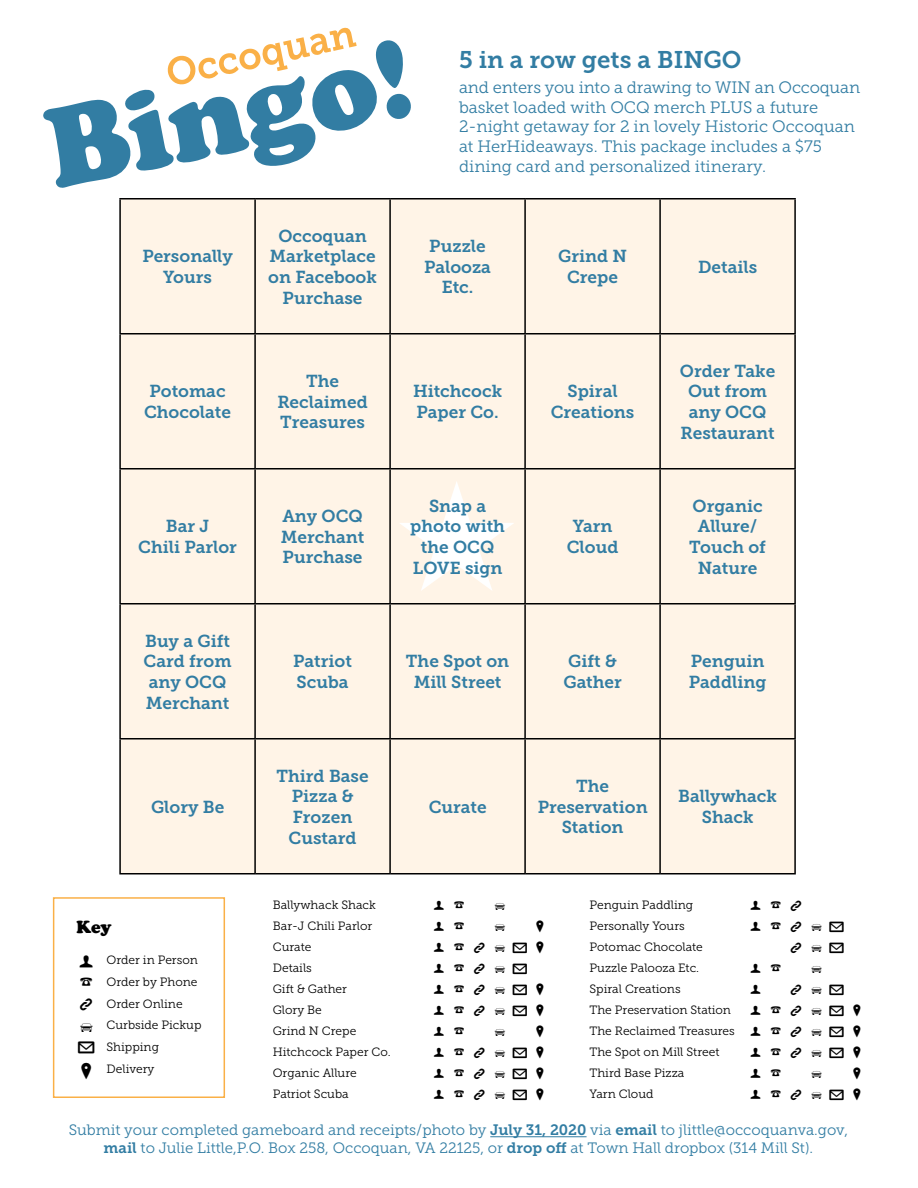
<style>
.page{position:relative;width:918px;height:1188px;background:#fff}
.page>*{position:absolute;margin:0;border:0;box-sizing:border-box;transform-origin:0 0}
.t1{font:24px "Museo Slab 700";color:#327da3}
.t2{font:900 18px "Cooper";color:#000}
.t3{font:17.25px/20.7px "Museo Slab 700";color:#327da3;text-align:center}
.t4{font:16.5px/19.8px "Museo Slab 300";color:#327da3}
.t5{font:15px/18px "Museo Slab 300";color:#327da3;text-align:center}
.t6{font:12px/21px "Museo Slab 300";color:#000}
.s1{font-family:"Museo Slab 700"}
</style>
<div class="page">
<div style="left:121px;top:200px;width:673px;height:673px;background:#fff4e7"></div>
<hr style="left:119px;top:198px;width:136px;height:2px;background:#000">
<hr style="left:119px;top:200px;width:2px;height:133px;background:#000">
<hr style="left:255px;top:198px;width:135px;height:2px;background:#000">
<hr style="left:254px;top:200px;width:2px;height:133px;background:#000">
<hr style="left:390px;top:198px;width:135px;height:2px;background:#000">
<hr style="left:389px;top:200px;width:2px;height:133px;background:#000">
<hr style="left:525px;top:198px;width:135px;height:2px;background:#000">
<hr style="left:524px;top:200px;width:2px;height:133px;background:#000">
<hr style="left:660px;top:198px;width:136px;height:2px;background:#000">
<hr style="left:659px;top:200px;width:2px;height:133px;background:#000">
<hr style="left:794px;top:200px;width:2px;height:133px;background:#000">
<hr style="left:119px;top:333px;width:136px;height:1px;background:#000">
<hr style="left:119px;top:334px;width:2px;height:134px;background:#000">
<hr style="left:255px;top:333px;width:135px;height:1px;background:#000">
<hr style="left:254px;top:334px;width:2px;height:134px;background:#000">
<hr style="left:390px;top:333px;width:135px;height:1px;background:#000">
<hr style="left:389px;top:334px;width:2px;height:134px;background:#000">
<hr style="left:525px;top:333px;width:135px;height:1px;background:#000">
<hr style="left:524px;top:334px;width:2px;height:134px;background:#000">
<hr style="left:660px;top:333px;width:136px;height:1px;background:#000">
<hr style="left:659px;top:334px;width:2px;height:134px;background:#000">
<hr style="left:794px;top:334px;width:2px;height:134px;background:#000">
<hr style="left:119px;top:468px;width:136px;height:2px;background:#000">
<hr style="left:119px;top:470px;width:2px;height:133px;background:#000">
<hr style="left:255px;top:468px;width:135px;height:2px;background:#000">
<hr style="left:254px;top:470px;width:2px;height:133px;background:#000">
<hr style="left:390px;top:468px;width:135px;height:2px;background:#000">
<hr style="left:389px;top:470px;width:2px;height:133px;background:#000">
<hr style="left:525px;top:468px;width:135px;height:2px;background:#000">
<hr style="left:524px;top:470px;width:2px;height:133px;background:#000">
<hr style="left:660px;top:468px;width:136px;height:2px;background:#000">
<hr style="left:659px;top:470px;width:2px;height:133px;background:#000">
<hr style="left:794px;top:470px;width:2px;height:133px;background:#000">
<hr style="left:119px;top:603px;width:136px;height:1px;background:#000">
<hr style="left:119px;top:604px;width:2px;height:134px;background:#000">
<hr style="left:255px;top:603px;width:135px;height:1px;background:#000">
<hr style="left:254px;top:604px;width:2px;height:134px;background:#000">
<hr style="left:390px;top:603px;width:135px;height:1px;background:#000">
<hr style="left:389px;top:604px;width:2px;height:134px;background:#000">
<hr style="left:525px;top:603px;width:135px;height:1px;background:#000">
<hr style="left:524px;top:604px;width:2px;height:134px;background:#000">
<hr style="left:660px;top:603px;width:136px;height:1px;background:#000">
<hr style="left:659px;top:604px;width:2px;height:134px;background:#000">
<hr style="left:794px;top:604px;width:2px;height:134px;background:#000">
<hr style="left:119px;top:738px;width:136px;height:2px;background:#000">
<hr style="left:119px;top:740px;width:2px;height:133px;background:#000">
<hr style="left:255px;top:738px;width:135px;height:2px;background:#000">
<hr style="left:254px;top:740px;width:2px;height:133px;background:#000">
<hr style="left:390px;top:738px;width:135px;height:2px;background:#000">
<hr style="left:389px;top:740px;width:2px;height:133px;background:#000">
<hr style="left:525px;top:738px;width:135px;height:2px;background:#000">
<hr style="left:524px;top:740px;width:2px;height:133px;background:#000">
<hr style="left:660px;top:738px;width:136px;height:2px;background:#000">
<hr style="left:659px;top:740px;width:2px;height:133px;background:#000">
<hr style="left:794px;top:740px;width:2px;height:133px;background:#000">
<hr style="left:119px;top:873px;width:136px;height:1px;background:#000">
<hr style="left:255px;top:873px;width:135px;height:1px;background:#000">
<hr style="left:390px;top:873px;width:135px;height:1px;background:#000">
<hr style="left:525px;top:873px;width:135px;height:1px;background:#000">
<hr style="left:660px;top:873px;width:136px;height:1px;background:#000">
<svg style="left:43px;top:27px;width:368px;height:161px"></svg>
<div style="left:53px;top:897px;width:172px;height:201px;border:2px solid #fab047"></div>
<hr style="left:490px;top:1136px;width:97px;height:1px;background:#327da3">
<p class="t3" style="left:142px;top:246px;width:92px">Personally<br>Yours</p>
<h1 class="t1" style="left:459px;top:46px;width:284px">5 in a row gets a BINGO</h1>
<p class="t4" style="left:459px;top:77px;width:403px">and enters you into a drawing to WIN an Occoquan basket loaded with OCQ merch PLUS a future 2-night getaway for 2 in lovely Historic Occoquan at HerHideaways. This package includes a $75 dining card and personalized itinerary.</p>
<p class="t3" style="left:268px;top:225px;width:110px">Occoquan<br>Marketplace on Facebook<br>Purchase</p>
<p class="t3" style="left:424px;top:236px;width:68px">Puzzle<br>Palooza<br>Etc.</p>
<p class="t3" style="left:558px;top:246px;width:70px">Grind N<br>Crepe</p>
<p class="t3" style="left:698px;top:257px;width:61px">Details</p>
<p class="t3" style="left:144px;top:381px;width:89px">Potomac<br>Chocolate</p>
<p class="t3" style="left:277px;top:371px;width:92px">The<br>Reclaimed<br>Treasures</p>
<p class="t3" style="left:413px;top:381px;width:91px;text-align:left">Hitchcock<br>Paper Co.</p>
<p class="t3" style="left:551px;top:381px;width:85px">Spiral<br>Creations</p>
<p class="t3" style="left:138px;top:516px;width:100px">Bar J<br>Chili Parlor</p>
<p class="t3" style="left:281px;top:506px;width:85px;text-align:justify">Any OCQ Merchant Purchase</p>
<p class="t3" style="left:410px;top:495px;width:96px">Snap a photo with the OCQ<br>LOVE sign</p>
<p class="t3" style="left:567px;top:516px;width:53px">Yarn<br>Cloud</p>
<p class="t3" style="left:680px;top:360px;width:97px">Order Take<br>Out from any OCQ<br>Restaurant</p>
<p class="t3" style="left:689px;top:495px;width:78px">Organic<br>Allure/<br>Touch of<br>Nature</p>
<p class="t3" style="left:144px;top:630px;width:90px">Buy a Gift<br>Card from any OCQ<br>Merchant</p>
<p class="t3" style="left:151px;top:797px;width:75px">Glory Be</p>
<p class="t2" style="left:76px;top:917px;width:37px">Key</p>
<p class="t6" style="left:107px;top:950px;width:93px">Order in Person</p>
<p class="t6" style="left:80px;top:972px;width:119px">☎ Order by Phone</p>
<p class="t6" style="left:106px;top:993px;width:78px">Order Online</p>
<p class="t6" style="left:106px;top:1015px;width:97px">Curbside Pickup</p>
<p class="t6" style="left:106px;top:1036px;width:54px">Shipping</p>
<p class="t6" style="left:106px;top:1058px;width:49px">Delivery</p>
<p class="t3" style="left:293px;top:651px;width:60px;text-align:left">Patriot<br>Scuba</p>
<p class="t3" style="left:406px;top:651px;width:105px">The Spot on<br>Mill Street</p>
<p class="t3" style="left:563px;top:651px;width:60px;text-align:left">Gift &amp;<br>Gather</p>
<p class="t3" style="left:689px;top:651px;width:79px;text-align:left">Penguin<br>Paddling</p>
<p class="t3" style="left:277px;top:765px;width:94px">Third Base<br>Pizza &amp;<br>Frozen<br>Custard</p>
<p class="t6" style="left:273px;top:894px;width:105px">Ballywhack Shack</p>
<p class="t6" style="left:273px;top:915px;width:101px">Bar-J Chili Parlor</p>
<p class="t6" style="left:273px;top:936px;width:40px">Curate</p>
<p class="t6" style="left:273px;top:957px;width:41px">Details</p>
<p class="t6" style="left:273px;top:978px;width:76px">Gift &amp; Gather</p>
<p class="t6" style="left:273px;top:999px;width:51px">Glory Be</p>
<p class="t6" style="left:273px;top:1020px;width:85px">Grind N Crepe</p>
<p class="t6" style="left:273px;top:1041px;width:119px">Hitchcock Paper Co.</p>
<p class="t6" style="left:273px;top:1062px;width:86px">Organic Allure</p>
<p class="t6" style="left:273px;top:1083px;width:78px">Patriot Scuba</p>
<p class="t3" style="left:429px;top:797px;width:60px">Curate</p>
<p class="t3" style="left:538px;top:776px;width:112px">The<br>Preservation<br>Station</p>
<p class="t3" style="left:678px;top:786px;width:100px">Ballywhack<br>Shack</p>
<p class="t6" style="left:590px;top:894px;width:105px">Penguin Paddling</p>
<p class="t6" style="left:590px;top:915px;width:97px">Personally Yours</p>
<p class="t6" style="left:590px;top:936px;width:115px">Potomac Chocolate<br>Puzzle Palooza Etc.</p>
<p class="t6" style="left:590px;top:978px;width:143px">Spiral Creations<br>The Preservation Station</p>
<p class="t6" style="left:590px;top:1020px;width:147px">The Reclaimed Treasures</p>
<p class="t6" style="left:590px;top:1041px;width:131px">The Spot on Mill Street</p>
<p class="t6" style="left:590px;top:1062px;width:96px">Third Base Pizza</p>
<p class="t6" style="left:590px;top:1083px;width:66px">Yarn Cloud</p>
<p class="t5" style="left:69px;top:1121px;width:781px">Submit your completed gameboard and receipts/photo by <span class="s1">July 31, 2020</span> via <span class="s1">email</span> to jlittle@occoquanva.gov, <span class="s1">mail</span> to Julie Little,P.O. Box 258, Occoquan, VA 22125, or <span class="s1">drop off</span> at Town Hall dropbox (314 Mill St).</p>
</div>
